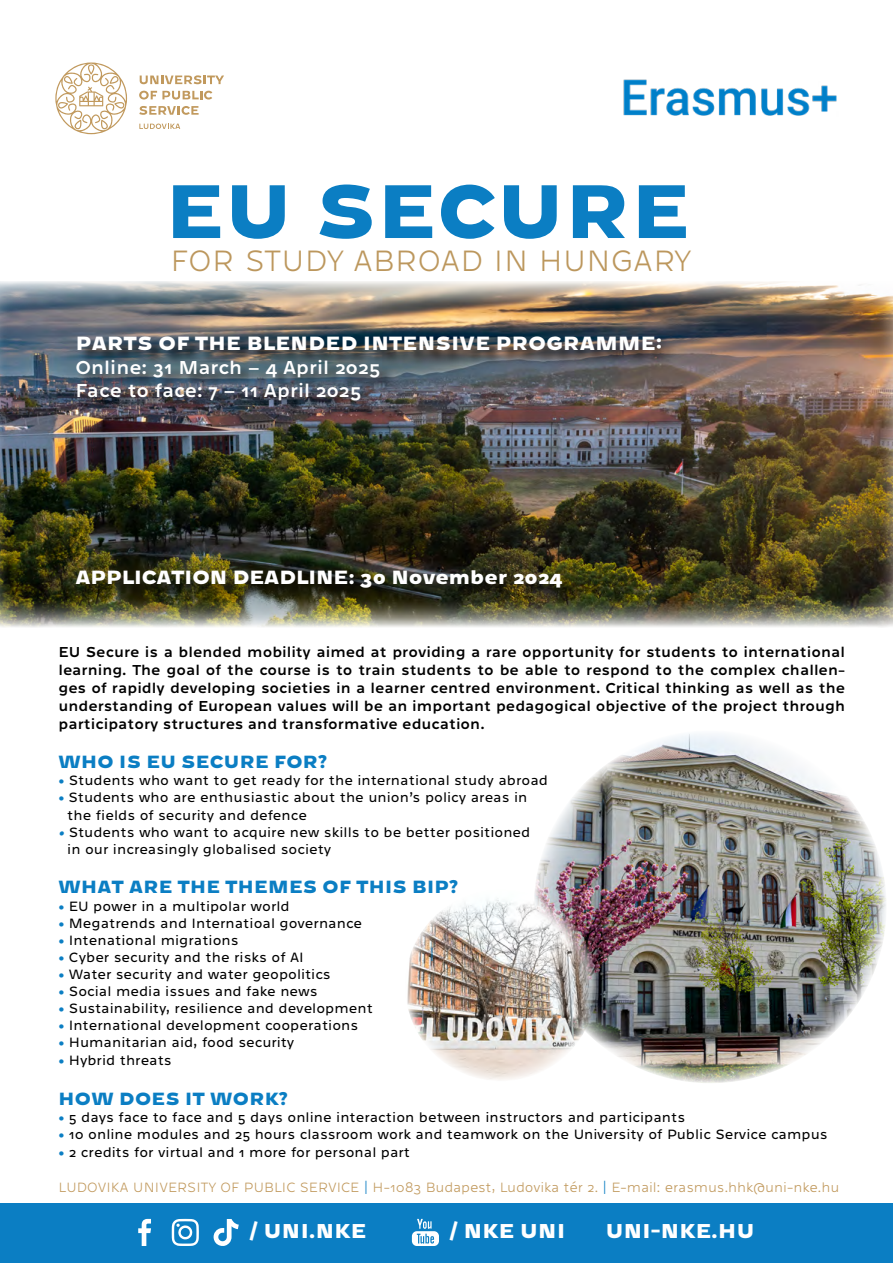
<style>
.page{position:relative;width:893px;height:1263px;background:#fff}
.page>*{position:absolute;margin:0;border:0;box-sizing:border-box;transform-origin:0 0}
.t1{font:800 77.1px "Westeinde Caption";letter-spacing:.02em;color:#0b7ec3}
.t2{font:100 31.5px "Westeinde Caption";letter-spacing:.02em;color:#bc975d}
.t3{font:800 20.4px "Westeinde Caption";letter-spacing:.02em;color:#fff}
.t4{font:19.5px/23.4px "Westeinde Caption";color:#fff}
.t5{font:800 19.5px "Westeinde Caption";letter-spacing:.02em;color:#fff}
.t6{font:800 19.5px "Westeinde Caption";color:#fff}
.t7{font:800 18px "Westeinde Caption";letter-spacing:.02em;color:#0b7ec3}
.t8{font:15px/18px "Westeinde Caption";color:#000;text-align:justify}
.t9{font:100 14.4px "Westeinde Caption";letter-spacing:-.01em;color:#c1995d}
.t10{font:100 14.4px "Westeinde Caption";color:#0b7ec3}
.t11{font:300 14.25px/17.1px "Westeinde Caption";color:#000}
.s1{font-weight:800;color:#0b7ec3}
.s2{font-weight:800;font-style:italic;color:#0b7ec3}
.s3{color:#0b7ec3}
</style>
<div class="page">
<img style="left:623px;top:79px;width:214px;height:37px">
<svg style="left:55px;top:62px;width:72px;height:72px"></svg>
<svg style="left:140px;top:75px;width:84px;height:9px"></svg>
<svg style="left:139px;top:91px;width:73px;height:9px"></svg>
<svg style="left:139px;top:106px;width:60px;height:9px"></svg>
<svg style="left:139px;top:124px;width:41px;height:5px"></svg>
<img style="left:0;top:282px;width:893px;height:345px">
<div style="left:77px;top:337px;width:601px;height:268px;background:#000;opacity:.75"></div>
<img style="left:534px;top:730px;width:353px;height:353px;border-radius:176px">
<img style="left:405px;top:890px;width:191px;height:191px;border-radius:96px">
<div style="left:0;top:1203px;width:893px;height:60px;background:#0b7ec3"></div>
<svg style="left:412px;top:1219px;width:27px;height:27px"></svg>
<svg style="left:172px;top:1219px;width:27px;height:27px"></svg>
<svg style="left:138px;top:1219px;width:13px;height:27px"></svg>
<svg style="left:213px;top:1219px;width:26px;height:27px"></svg>
<h1 class="t1" style="left:165px;top:146px;width:525px">EU SECURE</h1>
<h2 class="t2" style="left:171px;top:239px;width:523px">FOR STUDY ABROAD IN HUNGARY</h2>
<h3 class="t5" style="left:76px;top:327px;width:588px">PARTS OF THE BLENDED INTENSIVE PROGRAMME:</h3>
<h3 class="t4" style="left:75px;top:354px;width:307px">Online: 31 March – 4 April 2025<br>Face to face: 7 – 11 April 2025</h3>
<h3 class="t6" style="left:75px;top:561px;width:488px">APPLICATION DEADLINE: 30 November 2024</h3>
<p class="t8" style="left:58px;top:642px;width:788px">EU Secure is a blended mobility aimed at providing a rare opportunity for students to international learning. The goal of the course is to train students to be able to respond to the complex challen&shy;ges of rapidly developing societies in a learner centred environment. Critical thinking as well as the understanding of European values will be an important pedagogical objective of the project through participatory structures and transformative education.</p>
<p class="t7" style="left:59px;top:747px;width:271px">WHO IS EU SECURE FOR?</p>
<p class="t11" style="left:58px;top:771px;width:491px"><span class="s1">•</span> Students who want to get ready for the international study abroad</p>
<p class="t11" style="left:67px;top:788px;width:462px;text-indent:-9px"><span class="s1">•</span> Students who are enthusiastic about the union’s policy areas in the fields of security and defence</p>
<p class="t11" style="left:67px;top:822px;width:465px;text-indent:-9px"><span class="s2">•</span> Students who want to acquire new skills to be better positioned in our increasingly globalised society</p>
<p class="t7" style="left:59px;top:872px;width:402px">WHAT ARE THE THEMES OF THIS BIP?</p>
<p class="t11" style="left:58px;top:896px;width:233px"><span class="s1">•</span> EU power in a multipolar world</p>
<p class="t11" style="left:58px;top:913px;width:305px"><span class="s1">•</span> Megatrends and Internatioal governance</p>
<p class="t11" style="left:58px;top:930px;width:182px"><span class="s1">•</span> Intenational migrations</p>
<p class="t11" style="left:58px;top:947px;width:247px"><span class="s1">•</span> Cyber security and the risks of AI</p>
<p class="t11" style="left:58px;top:965px;width:274px"><span class="s1">•</span> Water security and water geopolitics</p>
<p class="t11" style="left:58px;top:982px;width:261px"><span class="s1">•</span> Social media issues and fake news</p>
<p class="t11" style="left:58px;top:999px;width:316px"><span class="s1">•</span> Sustainability, resilience and development</p>
<p class="t11" style="left:58px;top:1016px;width:301px"><span class="s1">•</span> International development cooperations</p>
<p class="t11" style="left:58px;top:1033px;width:237px"><span class="s1">•</span> Humanitarian aid, food security</p>
<p class="t11" style="left:58px;top:1051px;width:115px"><span class="s1">•</span> Hybrid threats</p>
<p class="t7" style="left:59px;top:1083px;width:231px">HOW DOES IT WORK?</p>
<p class="t11" style="left:58px;top:1108px;width:628px"><span class="s1">•</span> 5 days face to face and 5 days online interaction between instructors and participants</p>
<p class="t11" style="left:58px;top:1125px;width:771px"><span class="s1">•</span> 10 online modules and 25 hours classroom work and teamwork on the University of Public Service campus</p>
<p class="t11" style="left:58px;top:1143px;width:353px"><span class="s1">•</span> 2 credits for virtual and 1 more for personal part</p>
<p class="t9" style="left:59px;top:1177px;width:782px">LUDOVIKA UNIVERSITY OF PUBLIC SERVICE <span class="s3">|</span> H-1083 Budapest, Ludovika tér 2. <span class="s3">|</span> E-mail: erasmus.hhk@uni-nke.hu</p>
<p class="t10" style="left:430px;top:944px;width:6px">|</p>
<h3 class="t3" style="left:249px;top:1214px;width:118px">/ UNI.NKE</h3>
<h3 class="t3" style="left:449px;top:1214px;width:117px">/ NKE UNI</h3>
<h3 class="t3" style="left:606px;top:1214px;width:150px">UNI-NKE.HU</h3>
</div>
